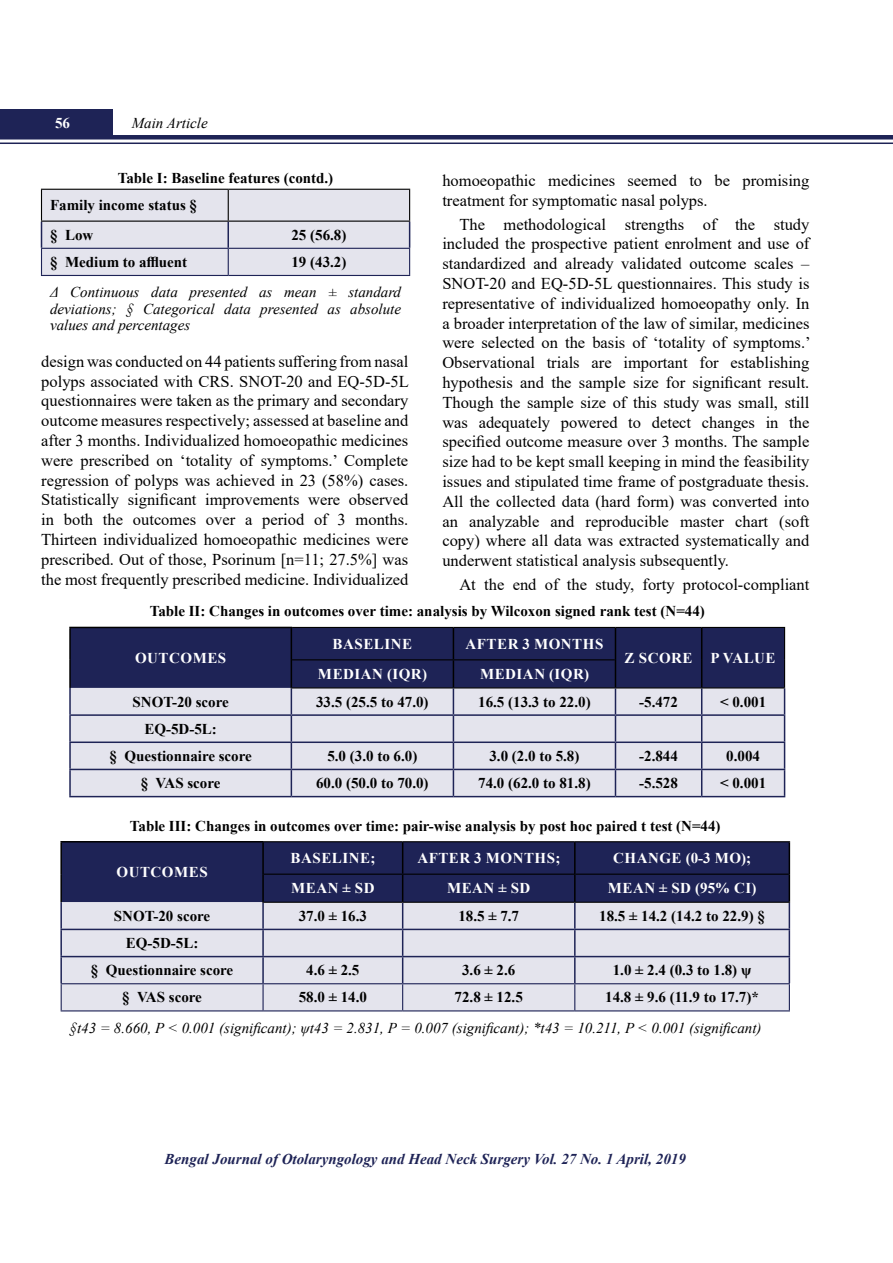
<style>
.page{position:relative;width:893px;height:1263px;background:#fff}
.page>*{position:absolute;margin:0;border:0;box-sizing:border-box;transform-origin:0 0}
.t1{font:16.5px/19.8px "Times New Roman";color:#000;text-align:justify}
.t2{font:700 15px/27.2px "Times New Roman";color:#000;text-align:center}
.t3{font:italic 15px/16.5px "Times New Roman";color:#000;text-align:justify}
.t4{font:700 15px "Times New Roman";letter-spacing:.035em;color:#fff}
.t5{font:italic 700 15px "Times New Roman";color:#1e2356}
</style>
<div class="page">
<div style="left:0;top:109px;width:113px;height:27px;background:#1e2356"></div>
<div style="left:0;top:135px;width:893px;height:5px;background:#1e2356"></div>
<hr style="left:0;top:142px;width:893px;height:2px;background:#1e2356">
<svg style="left:41px;top:189px;width:369px;height:86px;background:#dadae3"></svg>
<hr style="left:41px;top:275px;width:187px;height:1px;background:#1e2356">
<hr style="left:228px;top:275px;width:182px;height:1px;background:#1e2356">
<hr style="left:69px;top:714px;width:222px;height:2px;background:#1e2356">
<hr style="left:69px;top:741px;width:222px;height:2px;background:#1e2356">
<hr style="left:69px;top:769px;width:222px;height:1px;background:#1e2356">
<hr style="left:69px;top:796px;width:222px;height:1px;background:#1e2356">
<hr style="left:291px;top:796px;width:162px;height:1px;background:#1e2356">
<hr style="left:453px;top:796px;width:162px;height:1px;background:#1e2356">
<hr style="left:615px;top:796px;width:87px;height:1px;background:#1e2356">
<hr style="left:702px;top:796px;width:83px;height:1px;background:#1e2356">
<hr style="left:69px;top:688px;width:2px;height:26px;background:#1e2356">
<hr style="left:69px;top:716px;width:2px;height:25px;background:#1e2356">
<hr style="left:69px;top:743px;width:2px;height:26px;background:#1e2356">
<hr style="left:69px;top:770px;width:2px;height:26px;background:#1e2356">
<hr style="left:69px;top:627px;width:223px;height:1px;background:#000">
<hr style="left:69px;top:628px;width:2px;height:32px;background:#000">
<hr style="left:69px;top:660px;width:2px;height:28px;background:#000">
<svg style="left:70px;top:627px;width:715px;height:169px;background:#9496af"></svg>
<hr style="left:60px;top:929px;width:203px;height:1px;background:#1e2356">
<hr style="left:60px;top:956px;width:203px;height:1px;background:#1e2356">
<hr style="left:60px;top:902px;width:2px;height:27px;background:#1e2356">
<hr style="left:60px;top:930px;width:2px;height:26px;background:#1e2356">
<hr style="left:60px;top:957px;width:2px;height:26px;background:#1e2356">
<hr style="left:264px;top:841px;width:139px;height:1px;background:#000">
<hr style="left:403px;top:841px;width:172px;height:1px;background:#000">
<hr style="left:60px;top:841px;width:204px;height:1px;background:#000">
<hr style="left:60px;top:842px;width:2px;height:32px;background:#000">
<hr style="left:60px;top:874px;width:2px;height:28px;background:#000">
<hr style="left:575px;top:841px;width:215px;height:1px;background:#000">
<svg style="left:61px;top:842px;width:729px;height:168px;background:#9597b0"></svg>
<hr style="left:61px;top:1010px;width:202px;height:1px;background:#1e2356">
<hr style="left:263px;top:1010px;width:140px;height:1px;background:#1e2356">
<hr style="left:403px;top:1010px;width:172px;height:1px;background:#1e2356">
<hr style="left:575px;top:1010px;width:215px;height:1px;background:#1e2356">
<p class="t4" style="left:55px;top:112px;width:17px">56</p>
<p class="t3" style="left:132px;top:114px;width:77px">Main Article</p>
<p class="t2" style="left:50px;top:163px;width:285px;line-height:27.6px;text-align:left;text-indent:68px">Table I: Baseline features (contd.)<br>Family income status §</p>
<p class="t2" style="left:50px;top:221px;width:45px">§ Low</p>
<p class="t2" style="left:291px;top:221px;width:56px">25 (56.8)</p>
<p class="t2" style="left:50px;top:248px;width:139px">§ Medium to affluent</p>
<p class="t2" style="left:291px;top:248px;width:56px">19 (43.2)</p>
<p class="t3" style="left:50px;top:283px;width:353px">Δ Continuous data presented as mean ± standard deviations; § Categorical data presented as absolute values and percentages</p>
<p class="t1" style="left:41px;top:351px;width:369px">design was conducted on 44 patients suffering from nasal polyps associated with CRS. SNOT-20 and EQ-5D-5L questionnaires were taken as the primary and secondary outcome measures respectively; assessed at baseline and after 3 months. Individualized homoeopathic medicines were prescribed on ‘totality of symptoms.’ Complete regression of polyps was achieved in 23 (58%) cases.<br>Statistically significant improvements were observed in both the outcomes over a period of 3 months.<br>Thirteen individualized homoeopathic medicines were prescribed. Out of those, Psorinum [n=11; 27.5%] was the most frequently prescribed medicine. Individualized</p>
<p class="t1" style="left:442px;top:170px;width:369px">homoeopathic medicines seemed to be promising treatment for symptomatic nasal polyps.</p>
<p class="t1" style="left:442px;top:214px;width:370px;text-indent:17px">The methodological strengths of the study included the prospective patient enrolment and use of standardized and already validated outcome scales – SNOT-20 and EQ-5D-5L questionnaires. This study is representative of individualized homoeopathy only. In a broader interpretation of the law of similar, medicines were selected on the basis of ‘totality of symptoms.’ Observational trials are important for establishing hypothesis and the sample size for significant result.<br>Though the sample size of this study was small, still was adequately powered to detect changes in the specified outcome measure over 3 months. The sample size had to be kept small keeping in mind the feasibility issues and stipulated time frame of postgraduate thesis.<br>All the collected data (hard form) was converted into an analyzable and reproducible master chart (soft copy) where all data was extracted systematically and underwent statistical analysis subsequently.</p>
<p class="t1" style="left:459px;top:574px;width:352px">At the end of the study, forty protocol-compliant</p>
<p class="t2" style="left:150px;top:597px;width:557px">Table II: Changes in outcomes over time: analysis by Wilcoxon signed rank test (N=44)</p>
<p class="t4" style="left:135px;top:647px;width:25px">Outcomes</p>
<p class="t4" style="left:333px;top:633px;width:22px">Baseline</p>
<p class="t4" style="left:466px;top:633px;width:23px">After</p>
<p class="t4" style="left:522px;top:633px;width:24px">3 months</p>
<p class="t4" style="left:625px;top:647px;width:26px">Z score</p>
<p class="t4" style="left:711px;top:647px;width:34px">P value</p>
<p class="t4" style="left:318px;top:663px;width:26px">Median</p>
<p class="t4" style="left:387px;top:663px;width:41px">(IQR)</p>
<p class="t4" style="left:480px;top:663px;width:26px">Median</p>
<p class="t4" style="left:549px;top:663px;width:41px">(IQR)</p>
<p class="t2" style="left:133px;top:687px;width:98px">SNOT-20 score</p>
<p class="t2" style="left:316px;top:687px;width:114px">33.5 (25.5 to 47.0)</p>
<p class="t2" style="left:478px;top:687px;width:114px">16.5 (13.3 to 22.0)</p>
<p class="t2" style="left:639px;top:687px;width:40px">-5.472</p>
<p class="t2" style="left:720px;top:687px;width:48px">&lt; 0.001</p>
<p class="t2" style="left:109px;top:715px;width:144px">EQ-5D-5L:<br>§ Questionnaire score</p>
<p class="t2" style="left:327px;top:742px;width:91px">5.0 (3.0 to 6.0)</p>
<p class="t2" style="left:489px;top:742px;width:91px">3.0 (2.0 to 5.8)</p>
<p class="t2" style="left:639px;top:742px;width:40px">-2.844</p>
<p class="t2" style="left:726px;top:742px;width:35px">0.004</p>
<p class="t2" style="left:141px;top:769px;width:81px">§ VAS score</p>
<p class="t2" style="left:316px;top:769px;width:114px">60.0 (50.0 to 70.0)</p>
<p class="t2" style="left:478px;top:769px;width:114px">74.0 (62.0 to 81.8)</p>
<p class="t2" style="left:639px;top:769px;width:40px">-5.528</p>
<p class="t2" style="left:720px;top:769px;width:48px">&lt; 0.001</p>
<p class="t2" style="left:130px;top:812px;width:592px">Table III: Changes in outcomes over time: pair-wise analysis by post hoc paired t test (N=44)</p>
<p class="t4" style="left:117px;top:861px;width:25px">Outcomes</p>
<p class="t4" style="left:291px;top:847px;width:22px">Baseline</p>
<p class="t4" style="left:370px;top:847px;width:6px">;</p>
<p class="t4" style="left:417px;top:847px;width:23px">After</p>
<p class="t4" style="left:474px;top:847px;width:24px">3 months</p>
<p class="t4" style="left:555px;top:847px;width:6px">;</p>
<p class="t4" style="left:613px;top:847px;width:24px">Change</p>
<p class="t4" style="left:686px;top:847px;width:67px">(0-3 mo);</p>
<p class="t4" style="left:291px;top:877px;width:13px">mean</p>
<p class="t4" style="left:343px;top:877px;width:23px">± sd</p>
<p class="t4" style="left:447px;top:877px;width:13px">mean</p>
<p class="t4" style="left:498px;top:877px;width:23px">± sd</p>
<p class="t4" style="left:608px;top:877px;width:13px">mean</p>
<p class="t4" style="left:659px;top:877px;width:99px">± sd (95% CI)</p>
<p class="t2" style="left:114px;top:902px;width:98px">SNOT-20 score</p>
<p class="t2" style="left:299px;top:902px;width:70px">37.0 ± 16.3</p>
<p class="t2" style="left:458px;top:902px;width:62px">18.5 ± 7.7</p>
<p class="t2" style="left:599px;top:902px;width:167px">18.5 ± 14.2 (14.2 to 22.9) §</p>
<p class="t2" style="left:91px;top:929px;width:144px">EQ-5D-5L:<br>§ Questionnaire score</p>
<p class="t2" style="left:306px;top:956px;width:55px">4.6 ± 2.5</p>
<p class="t2" style="left:462px;top:956px;width:55px">3.6 ± 2.6</p>
<p class="t2" style="left:613px;top:956px;width:140px">1.0 ± 2.4 (0.3 to 1.8) ψ</p>
<p class="t2" style="left:122px;top:983px;width:81px">§ VAS score</p>
<p class="t2" style="left:299px;top:983px;width:70px">58.0 ± 14.0</p>
<p class="t2" style="left:455px;top:983px;width:70px">72.8 ± 12.5</p>
<p class="t2" style="left:605px;top:983px;width:155px">14.8 ± 9.6 (11.9 to 17.7)*</p>
<p class="t3" style="left:70px;top:1019px;width:693px">§t43 = 8.660, P &lt; 0.001 (significant); ψt43 = 2.831, P = 0.007 (significant); *t43 = 10.211, P &lt; 0.001 (significant)</p>
<p class="t5" style="left:165px;top:1148px;width:523px">Bengal Journal of Otolaryngology and Head Neck Surgery Vol. 27 No. 1 April, 2019</p>
</div>
